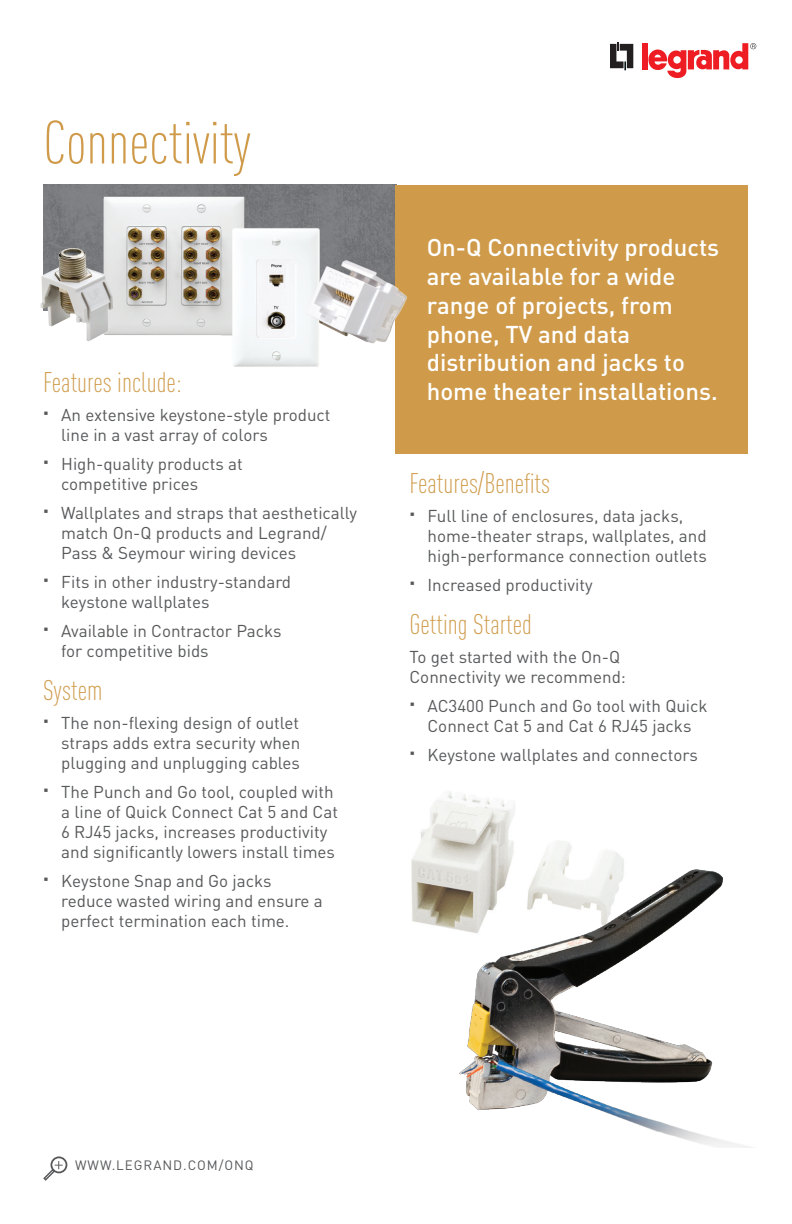
<style>
.page{position:relative;width:792px;height:1224px;background:#fff}
.page>*{position:absolute;margin:0;border:0;box-sizing:border-box;transform-origin:0 0}
.t1{font:300 condensed 60px "DIN Pro";color:#cf9b4a}
.t2{font:300 condensed 28px "DIN Pro";color:#cf9b4a}
.t3{font:500 24px/28.8px "DIN Pro";color:#fff}
.t4{font:17px/20px "DIN Pro";color:#57585a}
.t5{font:13.4px "DIN Pro";letter-spacing:.07em;color:#57585a}
</style>
<div class="page">
<svg style="left:610px;top:42px;width:23px;height:28px"></svg>
<div style="left:642px;top:43px;width:5px;height:26px;background:#ee1d23"></div>
<svg style="left:648px;top:43px;width:108px;height:36px"></svg>
<div style="left:50px;top:1156px;width:17px;height:17px;border:2px solid #57585a;border-radius:50%"></div>
<svg style="left:43px;top:1161px;width:20px;height:20px"></svg>
<img style="left:43px;top:185px;width:353px;height:69px">
<img style="left:411px;top:791px;width:210px;height:138px">
<div style="left:396px;top:185px;width:352px;height:269px;background:#cf9b4a"></div>
<img style="left:95px;top:188px;width:159px;height:148px">
<img style="left:228px;top:224px;width:99px;height:143px">
<img style="left:302px;top:254px;width:105px;height:98px">
<img style="left:40px;top:248px;width:73px;height:93px">
<img style="left:454px;top:857px;width:295px;height:290px">
<h1 class="t1" style="left:43px;top:108px;width:209px">Connectivity</h1>
<h2 class="t2" style="left:43px;top:366px;width:140px">Features include:</h2>
<p class="t4" style="left:61px;top:404px;width:271px">An extensive keystone-style product line in a vast array of colors</p>
<p class="t4" style="left:61px;top:453px;width:183px">High-quality products at competitive prices</p>
<p class="t4" style="left:61px;top:502px;width:297px">Wallplates and straps that aesthetically match On-Q products and Legrand/<br>Pass &amp; Seymour wiring devices</p>
<p class="t4" style="left:61px;top:571px;width:232px">Fits in other industry-standard keystone wallplates</p>
<p class="t4" style="left:61px;top:620px;width:222px">Available in Contractor Packs for competitive bids</p>
<h2 class="t2" style="left:43px;top:674px;width:61px">System</h2>
<p class="t4" style="left:61px;top:712px;width:241px;text-align:justify">The non-flexing design of outlet straps adds extra security when plugging and unplugging cables</p>
<p class="t4" style="left:61px;top:781px;width:278px">The Punch and Go tool, coupled with a line of Quick Connect Cat 5 and Cat 6 RJ45 jacks, increases productivity and significantly lowers install times</p>
<p class="t4" style="left:61px;top:870px;width:263px">Keystone Snap and Go jacks reduce wasted wiring and ensure a perfect termination each time.</p>
<h3 class="t3" style="left:427px;top:232px;width:294px">On-Q Connectivity products are available for a wide range of projects, from phone, TV and data distribution and jacks to home theater installations.</h3>
<h2 class="t2" style="left:410px;top:467px;width:142px">Features/Benefits</h2>
<p class="t4" style="left:428px;top:505px;width:281px">Full line of enclosures, data jacks, home-theater straps, wallplates, and high-performance connection outlets</p>
<p class="t4" style="left:428px;top:574px;width:167px">Increased productivity</p>
<h2 class="t2" style="left:410px;top:608px;width:124px">Getting Started</h2>
<p class="t4" style="left:410px;top:646px;width:218px">To get started with the On-Q<br>Connectivity we recommend:</p>
<p class="t4" style="left:428px;top:695px;width:282px">AC3400 Punch and Go tool with Quick<br>Connect Cat 5 and Cat 6 RJ45 jacks</p>
<p class="t4" style="left:428px;top:744px;width:272px">Keystone wallplates and connectors</p>
<p class="t5" style="left:75px;top:1156px;width:180px">www.legrand.com/ON Q</p>
</div>
